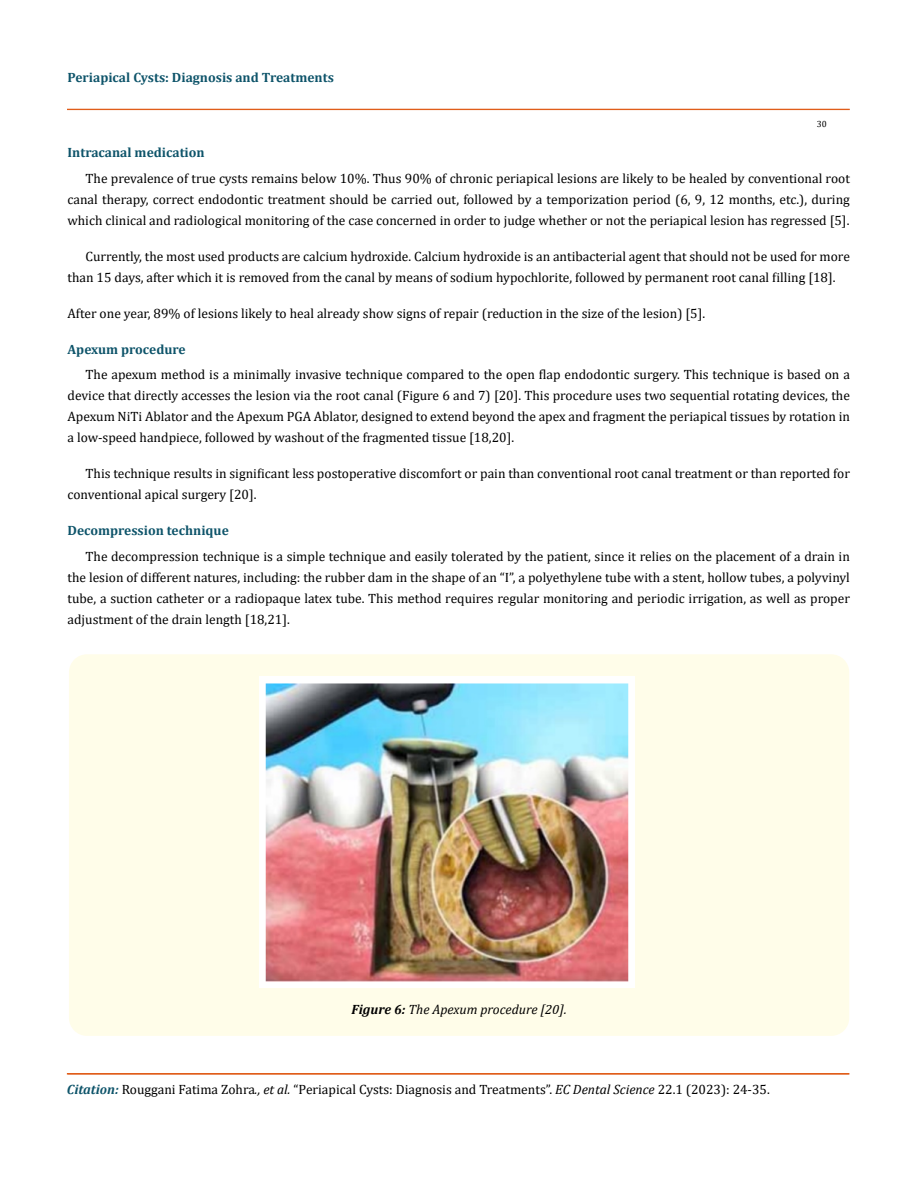
<style>
.page{position:relative;width:917px;height:1188px;background:#fff}
.page>*{position:absolute;margin:0;border:0;box-sizing:border-box;transform-origin:0 0}
.t1{font:13.5px/21px "Cambria";color:#000;text-align:justify}
.t2{font:700 13.5px "Cambria";color:#0e546a}
.t3{font:italic 13.5px "Cambria";color:#000}
.t4{font:9px "Cambria";color:#000}
.s1{font-weight:700}
.s2{font-weight:700;font-style:italic;color:#0e546a}
.s3{font-style:italic}
</style>
<div class="page">
<div style="left:67px;top:109px;width:782px;height:1px;border:1px solid #e05d1a"></div>
<div style="left:69px;top:654px;width:780px;height:382px;background:#fffde9;border-radius:18px"></div>
<img style="left:259px;top:676px;width:375px;height:312px">
<p class="t2" style="left:68px;top:68px;width:268px">Periapical Cysts: Diagnosis and Treatments</p>
<p class="t4" style="left:816px;top:118px;width:11px">30</p>
<p class="t2" style="left:68px;top:143px;width:139px">Intracanal medication</p>
<p class="t1" style="left:68px;top:167px;width:783px;text-indent:18px">The prevalence of true cysts remains below 10%. Thus 90% of chronic periapical lesions are likely to be healed by conventional root canal therapy, correct endodontic treatment should be carried out, followed by a temporization period (6, 9, 12 months, etc.), during which clinical and radiological monitoring of the case concerned in order to judge whether or not the periapical lesion has regressed [5].</p>
<p class="t1" style="left:68px;top:245px;width:783px;text-indent:18px">Currently, the most used products are calcium hydroxide. Calcium hydroxide is an antibacterial agent that should not be used for more than 15 days, after which it is removed from the canal by means of sodium hypochlorite, followed by permanent root canal filling [18].</p>
<p class="t1" style="left:68px;top:302px;width:639px">After one year, 89% of lesions likely to heal already show signs of repair (reduction in the size of the lesion) [5].</p>
<p class="t2" style="left:68px;top:339px;width:120px">Apexum procedure</p>
<p class="t1" style="left:68px;top:364px;width:783px;text-indent:18px">The apexum method is a minimally invasive technique compared to the open flap endodontic surgery. This technique is based on a device that directly accesses the lesion via the root canal (Figure 6 and 7) [20]. This procedure uses two sequential rotating devices, the Apexum NiTi Ablator and the Apexum PGA Ablator, designed to extend beyond the apex and fragment the periapical tissues by rotation in a low-speed handpiece, followed by washout of the fragmented tissue [18,20].</p>
<p class="t1" style="left:68px;top:463px;width:783px;text-indent:18px">This technique results in significant less postoperative discomfort or pain than conventional root canal treatment or than reported for conventional apical surgery [20].</p>
<p class="t2" style="left:68px;top:521px;width:163px">Decompression technique</p>
<p class="t1" style="left:68px;top:545px;width:784px;text-indent:18px">The decompression technique is a simple technique and easily tolerated by the patient, since it relies on the placement of a drain in the lesion of different natures, including: the rubber dam in the shape of an “I”, a polyethylene tube with a stent, hollow tubes, a polyvinyl tube, a suction catheter or a radiopaque latex tube. This method requires regular monitoring and periodic irrigation, as well as proper adjustment of the drain length [18,21].</p>
<p class="t3" style="left:351px;top:1000px;width:217px"><span class="s1">Figure 6:</span> The Apexum procedure [20].</p>
<p class="t1" style="left:67px;top:1079px;width:704px"><span class="s2">Citation:</span> Rouggani Fatima Zohra<span class="s3">., et al.</span> “Periapical Cysts: Diagnosis and Treatments”. <span class="s3">EC Dental Science</span> 22.1 (2023): 24-35.</p>
</div>
